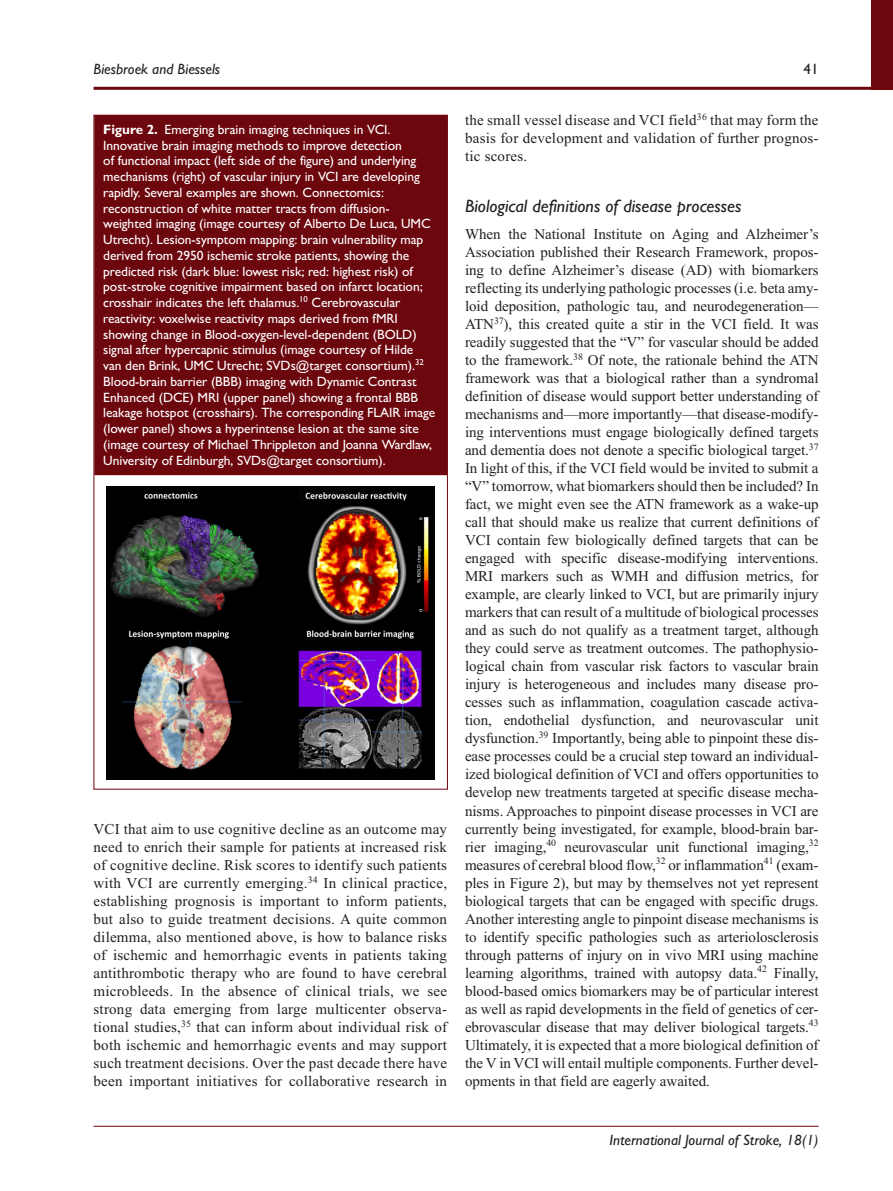
<style>
.page{position:relative;width:893px;height:1191px;background:#fff}
.page>*{position:absolute;margin:0;border:0;box-sizing:border-box;transform-origin:0 0}
.t1{font:italic 500 18px "Gill Sans MT Pro";color:#231f20}
.t2{font:15px/18px "Times New Roman";letter-spacing:.015em;color:#231f20;text-align:justify}
.t3{font:italic 500 15px "Gill Sans MT Pro";color:#231f20}
.t4{font:500 15px "Gill Sans MT Pro";color:#231f20}
.t5{font:500 13.5px/15.8px "Gill Sans MT Pro";letter-spacing:-.005em;color:#fff}
.s1{font-family:"Gill Sans Std";font-weight:700}
</style>
<div class="page">
<hr style="left:94px;top:87px;width:799px;height:3px;background:#6d070e">
<div style="left:872px;top:0;width:21px;height:89px;background:#6d070e"></div>
<hr style="left:94px;top:1125px;width:725px;height:1px;background:#6d070e">
<div style="left:94px;top:115px;width:353px;height:360px;background:#6d070e"></div>
<img style="left:106px;top:486px;width:329px;height:294px">
<p class="t3" style="left:94px;top:60px;width:128px">Biesbroek and Biessels</p>
<p class="t4" style="left:804px;top:60px;width:16px">41</p>
<p class="t5" style="left:103px;top:121px;width:333px"><span class="s1">Figure 2.</span> Emerging brain imaging techniques in VCI.<br>Innovative brain imaging methods to improve detection<br>of functional impact (left side of the figure) and underlying mechanisms (right) of vascular injury in VCI are developing rapidly. Several examples are shown. Connectomics: reconstruction of white matter tracts from diffusion&shy;weighted imaging (image courtesy of Alberto De Luca, UMC Utrecht). Lesion-symptom mapping: brain vulnerability map derived from 2950 ischemic stroke patients, showing the predicted risk (dark blue: lowest risk; red: highest risk) of post-stroke cognitive impairment based on infarct location; crosshair indicates the left thalamus.<sup>10</sup> Cerebrovascular reactivity: voxelwise reactivity maps derived from fMRI showing change in Blood-oxygen-level-dependent (BOLD) signal after hypercapnic stimulus (image courtesy of Hilde<br>van den Brink, UMC Utrecht; SVDs@target consortium).<sup>32<br></sup>Blood-brain barrier (BBB) imaging with Dynamic Contrast Enhanced (DCE) MRI (upper panel) showing a frontal BBB leakage hotspot (crosshairs). The corresponding FLAIR image (lower panel) shows a hyperintense lesion at the same site (image courtesy of Michael Thrippleton and Joanna Wardlaw, University of Edinburgh, SVDs@target consortium).</p>
<p class="t2" style="left:94px;top:820px;width:355px">VCI that aim to use cognitive decline as an outcome may need to enrich their sample for patients at increased risk of cognitive decline. Risk scores to identify such patients with VCI are currently emerging.<sup>34</sup> In clinical practice, establishing prognosis is important to inform patients, but also to guide treatment decisions. A quite common dilemma, also mentioned above, is how to balance risks of ischemic and hemorrhagic events in patients taking antithrombotic therapy who are found to have cerebral microbleeds. In the absence of clinical trials, we see strong data emerging from large multicenter observa&shy;tional studies,<sup>35</sup> that can inform about individual risk of both ischemic and hemorrhagic events and may support such treatment decisions. Over the past decade there have been important initiatives for collaborative research in</p>
<p class="t2" style="left:465px;top:111px;width:355px">the small vessel disease and VCI field<sup>36</sup> that may form the basis for development and validation of further prognos&shy;tic scores.</p>
<p class="t1" style="left:465px;top:195px;width:278px">Biological definitions of disease processes</p>
<p class="t2" style="left:465px;top:225px;width:355px">When the National Institute on Aging and Alzheimer’s Association published their Research Framework, propos&shy;ing to define Alzheimer’s disease (AD) with biomarkers reflecting its underlying pathologic processes (i.e. beta amy&shy;loid deposition, pathologic tau, and neurodegeneration— ATN<sup>37</sup>), this created quite a stir in the VCI field. It was readily suggested that the “V” for vascular should be added to the framework.<sup>38</sup> Of note, the rationale behind the ATN framework was that a biological rather than a syndromal definition of disease would support better understanding of mechanisms and—more importantly—that disease-modify&shy;ing interventions must engage biologically defined targets and dementia does not denote a specific biological target.<sup>37<br></sup>In light of this, if the VCI field would be invited to submit a “V” tomorrow, what biomarkers should then be included? In fact, we might even see the ATN framework as a wake-up call that should make us realize that current definitions of VCI contain few biologically defined targets that can be engaged with specific disease-modifying interventions.<br>MRI markers such as WMH and diffusion metrics, for example, are clearly linked to VCI, but are primarily injury markers that can result of a multitude of biological processes and as such do not qualify as a treatment target, although they could serve as treatment outcomes. The pathophysio&shy;logical chain from vascular risk factors to vascular brain injury is heterogeneous and includes many disease pro&shy;cesses such as inflammation, coagulation cascade activa&shy;tion, endothelial dysfunction, and neurovascular unit dysfunction.<sup>39</sup> Importantly, being able to pinpoint these dis&shy;ease processes could be a crucial step toward an individual&shy;ized biological definition of VCI and offers opportunities to develop new treatments targeted at specific disease mecha&shy;nisms. Approaches to pinpoint disease processes in VCI are currently being investigated, for example, blood-brain bar&shy;rier imaging,<sup>40</sup> neurovascular unit functional imaging,<sup>32 </sup>measures of cerebral blood flow,<sup>32</sup> or inflammation<sup>41</sup> (exam&shy;ples in Figure 2), but may by themselves not yet represent biological targets that can be engaged with specific drugs.<br>Another interesting angle to pinpoint disease mechanisms is to identify specific pathologies such as arteriolosclerosis through patterns of injury on in vivo MRI using machine learning algorithms, trained with autopsy data.<sup>42</sup> Finally, blood-based omics biomarkers may be of particular interest as well as rapid developments in the field of genetics of cer&shy;ebrovascular disease that may deliver biological targets.<sup>43<br></sup>Ultimately, it is expected that a more biological definition of the V in VCI will entail multiple components. Further devel&shy;opments in that field are eagerly awaited.</p>
<p class="t3" style="left:610px;top:1130px;width:210px">International Journal of Stroke, 18(1)</p>
</div>
